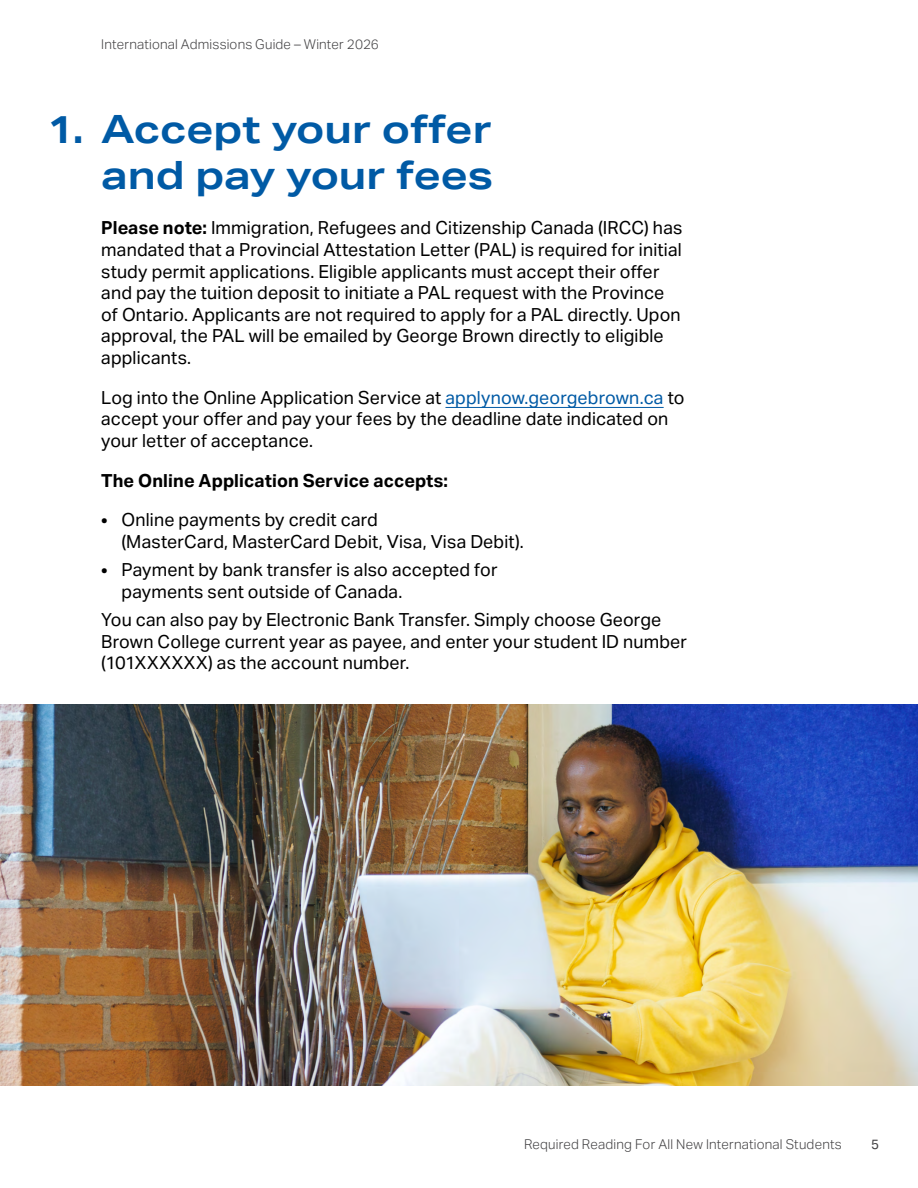
<style>
.page{position:relative;width:918px;height:1188px;background:#fff}
.page>*{position:absolute;margin:0;border:0;box-sizing:border-box;transform-origin:0 0}
.H2_numbered{font:700 39px/46.8px "Aktiv Grotesk Ex";letter-spacing:-.005em;color:#005aa5;text-align:right}
.Body___Book__p{font:18px/21.6px "Aktiv Grotesk";letter-spacing:.005em;color:#000}
.Body___Book__p-2{font:700 18px "Aktiv Grotesk";letter-spacing:.005em;color:#000}
.t1{font:300 13.5px "Aktiv Grotesk";letter-spacing:.015em;color:#414042}
.t2{font:13.5px "Aktiv Grotesk";color:#414042}
.s1{font-weight:700}
.s2{color:#005aa5}
</style>
<div class="page">
<img style="left:0;top:704px;width:918px;height:381px">
<hr style="left:445px;top:407px;width:219px;height:1px;background:#005aa5">
<p class="t1" style="left:101px;top:37px;width:279px">International Admissions Guide – Winter 2026</p>
<p class="H2_numbered" style="left:47px;top:105px;width:447px">1. Accept your offer and pay your fees</p>
<p class="Body___Book__p" style="left:101px;top:217px;width:583px"><span class="s1">Please note:</span> Immigration, Refugees and Citizenship Canada (IRCC) has mandated that a Provincial Attestation Letter (PAL) is required for initial study permit applications. Eligible applicants must accept their offer and pay the tuition deposit to initiate a PAL request with the Province of Ontario. Applicants are not required to apply for a PAL directly. Upon approval, the PAL will be emailed by George Brown directly to eligible applicants.</p>
<p class="Body___Book__p" style="left:101px;top:387px;width:585px">Log into the Online Application Service at <span class="s2">applynow.georgebrown.ca</span> to accept your offer and pay your fees by the deadline date indicated on your letter of acceptance.</p>
<p class="Body___Book__p-2" style="left:101px;top:470px;width:348px">The Online Application Service accepts:</p>
<p class="Body___Book__p" style="left:122px;top:509px;width:404px;text-indent:-20px">• Online payments by credit card<br>(MasterCard, MasterCard Debit, Visa, Visa Debit).</p>
<p class="Body___Book__p" style="left:122px;top:559px;width:378px;text-indent:-20px">• Payment by bank transfer is also accepted for payments sent outside of Canada.</p>
<p class="Body___Book__p" style="left:101px;top:609px;width:587px">You can also pay by Electronic Bank Transfer. Simply choose George<br>Brown College current year as payee, and enter your student ID number (101XXXXXX) as the account number.</p>
<p class="t1" style="left:524px;top:1136px;width:319px">Required Reading For All New International Students</p>
<p class="t2" style="left:871px;top:1136px;width:9px">5</p>
</div>
